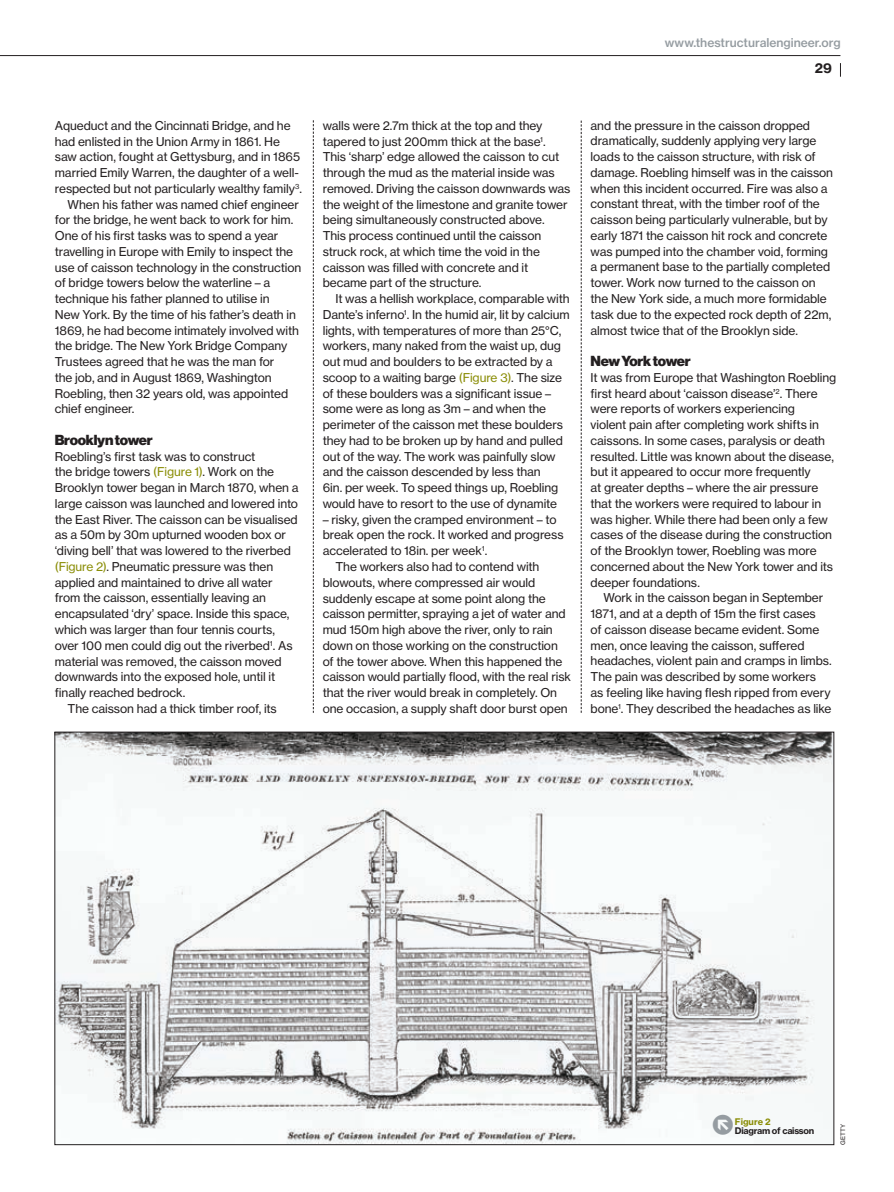
<style>
.page{position:relative;width:894px;height:1192px;background:#fff}
.page>*{position:absolute;margin:0;border:0;box-sizing:border-box;transform-origin:0 0}
.t1{font:italic 27px "Mercury Text G2";color:#959ca1}
.t2{font:14.25px "N Haas Grotesk DS Std 95 Blk";letter-spacing:-.02em;color:#231f20}
.t3{font:13.5px "N Haas Grotesk TX Std 75 Bd";color:#231f20}
.t4{font:12px/15.8px "N Haas Grotesk TX Std 55 Rg";letter-spacing:-.005em;color:#231f20}
.t5{font:12px "N Haas Grotesk TX Std 65 Md";color:#959ca1}
.t6{font:9px "N Haas Grotesk TX Std 75 Bd";letter-spacing:-.03em;color:#231f20}
.t7{font:9px "N Haas Grotesk TX Std 75 Bd";color:#8a8d06}
.t8{font:6px "N Haas Grotesk TX Std 55 Rg";letter-spacing:.02em;color:#231f20}
.s1{color:#8a8d06}
</style>
<div class="page">
<hr style="left:0;top:55px;width:840px;height:1px;background:#231f20">
<img style="left:56px;top:733px;width:775px;height:409px">
<svg style="left:313px;top:120px;width:1px;height:592px"></svg>
<svg style="left:580px;top:121px;width:1px;height:591px"></svg>
<p class="t4" style="left:55px;top:118px;width:237px">Aqueduct and the Cincinnati Bridge, and he</p>
<p class="t4" style="left:55px;top:134px;width:226px">had enlisted in the Union Army in 1861. He</p>
<p class="t4" style="left:55px;top:150px;width:247px">saw action, fought at Gettysburg, and in 1865</p>
<p class="t4" style="left:55px;top:166px;width:245px">married Emily Warren, the daughter of a well-</p>
<p class="t4" style="left:55px;top:181px;width:249px">respected but not particularly wealthy family<sup>3</sup>.</p>
<p class="t4" style="left:68px;top:197px;width:233px">When his father was named chief engineer</p>
<p class="t4" style="left:55px;top:213px;width:240px">for the bridge, he went back to work for him.</p>
<p class="t4" style="left:55px;top:229px;width:225px">One of his first tasks was to spend a year</p>
<p class="t4" style="left:55px;top:244px;width:240px">travelling in Europe with Emily to inspect the</p>
<p class="t4" style="left:55px;top:260px;width:248px">use of caisson technology in the construction</p>
<p class="t4" style="left:55px;top:276px;width:217px">of bridge towers below the waterline – a</p>
<p class="t4" style="left:55px;top:292px;width:216px">technique his father planned to utilise in</p>
<p class="t4" style="left:55px;top:307px;width:242px">New York. By the time of his father’s death in</p>
<p class="t4" style="left:55px;top:323px;width:245px">1869, he had become intimately involved with</p>
<p class="t4" style="left:55px;top:339px;width:234px">the bridge. The New York Bridge Company</p>
<p class="t4" style="left:55px;top:355px;width:221px">Trustees agreed that he was the man for</p>
<p class="t4" style="left:55px;top:370px;width:218px">the job, and in August 1869, Washington</p>
<p class="t4" style="left:55px;top:386px;width:235px">Roebling, then 32 years old, was appointed</p>
<p class="t4" style="left:55px;top:402px;width:81px">chief engineer.</p>
<p class="t2" style="left:55px;top:434px;width:99px">Brooklyn tower</p>
<p class="t4" style="left:55px;top:449px;width:202px">Roebling’s first task was to construct</p>
<p class="t4" style="left:55px;top:465px;width:221px">the bridge towers <span class="s1">(Figure 1)</span>. Work on the</p>
<p class="t4" style="left:55px;top:481px;width:245px">Brooklyn tower began in March 1870, when a</p>
<p class="t4" style="left:55px;top:496px;width:244px">large caisson was launched and lowered into</p>
<p class="t4" style="left:55px;top:512px;width:244px">the East River. The caisson can be visualised</p>
<p class="t4" style="left:55px;top:528px;width:232px">as a 50m by 30m upturned wooden box or</p>
<p class="t4" style="left:55px;top:544px;width:237px">‘diving bell’ that was lowered to the riverbed</p>
<p class="t4" style="left:55px;top:559px;width:220px"><span class="s1">(Figure 2)</span>. Pneumatic pressure was then</p>
<p class="t4" style="left:55px;top:575px;width:219px">applied and maintained to drive all water</p>
<p class="t4" style="left:55px;top:591px;width:212px">from the caisson, essentially leaving an</p>
<p class="t4" style="left:55px;top:607px;width:236px">encapsulated ‘dry’ space. Inside this space,</p>
<p class="t4" style="left:55px;top:622px;width:222px">which was larger than four tennis courts,</p>
<p class="t4" style="left:55px;top:638px;width:239px">over 100 men could dig out the riverbed<sup>1</sup>. As</p>
<p class="t4" style="left:55px;top:654px;width:228px">material was removed, the caisson moved</p>
<p class="t4" style="left:55px;top:670px;width:222px">downwards into the exposed hole, until it</p>
<p class="t4" style="left:55px;top:685px;width:132px">finally reached bedrock.</p>
<p class="t4" style="left:68px;top:701px;width:211px">The caisson had a thick timber roof, its</p>
<p class="t4" style="left:322px;top:118px;width:249px">walls were 2.7m thick at the top and they tapered to just 200mm thick at the base<sup>1</sup>.<br>This ‘sharp’ edge allowed the caisson to cut through the mud as the material inside was removed. Driving the caisson downwards was the weight of the limestone and granite tower being simultaneously constructed above.<br>This process continued until the caisson struck rock, at which time the void in the caisson was filled with concrete and it became part of the structure.</p>
<p class="t4" style="left:322px;top:292px;width:248px;text-indent:13px">It was a hellish workplace, comparable with Dante’s inferno<sup>1</sup>. In the humid air, lit by calcium lights, with temperatures of more than 25°C, workers, many naked from the waist up, dug out mud and boulders to be extracted by a scoop to a waiting barge <span class="s1">(Figure 3)</span>. The size of these boulders was a significant issue – some were as long as 3m – and when the perimeter of the caisson met these boulders they had to be broken up by hand and pulled out of the way. The work was painfully slow and the caisson descended by less than<br>6in. per week. To speed things up, Roebling would have to resort to the use of dynamite</p>
<p class="t4" style="left:322px;top:512px;width:235px">– risky, given the cramped environment – to</p>
<p class="t4" style="left:322px;top:528px;width:242px">break open the rock. It worked and progress</p>
<p class="t4" style="left:322px;top:544px;width:166px">accelerated to 18in. per week<sup>1</sup>.</p>
<p class="t4" style="left:335px;top:559px;width:205px">The workers also had to contend with</p>
<p class="t4" style="left:322px;top:575px;width:214px">blowouts, where compressed air would</p>
<p class="t4" style="left:322px;top:591px;width:224px">suddenly escape at some point along the</p>
<p class="t4" style="left:322px;top:607px;width:244px">caisson permitter, spraying a jet of water and</p>
<p class="t4" style="left:322px;top:622px;width:231px">mud 150m high above the river, only to rain</p>
<p class="t4" style="left:322px;top:638px;width:236px">down on those working on the construction</p>
<p class="t4" style="left:322px;top:654px;width:241px">of the tower above. When this happened the</p>
<p class="t4" style="left:322px;top:670px;width:250px">caisson would partially flood, with the real risk</p>
<p class="t4" style="left:322px;top:685px;width:236px">that the river would break in completely. On</p>
<p class="t4" style="left:322px;top:701px;width:246px">one occasion, a supply shaft door burst open</p>
<p class="t5" style="left:664px;top:38px;width:177px">www.thestructuralengineer.org</p>
<p class="t3" style="left:814px;top:63px;width:19px">29</p>
<p class="t4" style="left:590px;top:118px;width:244px">and the pressure in the caisson dropped dramatically, suddenly applying very large loads to the caisson structure, with risk of damage. Roebling himself was in the caisson when this incident occurred. Fire was also a constant threat, with the timber roof of the caisson being particularly vulnerable, but by early 1871 the caisson hit rock and concrete was pumped into the chamber void, forming a permanent base to the partially completed tower. Work now turned to the caisson on the New York side, a much more formidable task due to the expected rock depth of 22m, almost twice that of the Brooklyn side.</p>
<p class="t2" style="left:590px;top:356px;width:101px">New York tower</p>
<p class="t4" style="left:590px;top:370px;width:247px">It was from Europe that Washington Roebling first heard about ‘caisson disease’<sup>2</sup>. There were reports of workers experiencing<br>violent pain after completing work shifts in caissons. In some cases, paralysis or death resulted. Little was known about the disease, but it appeared to occur more frequently<br>at greater depths – where the air pressure that the workers were required to labour in was higher. While there had been only a few cases of the disease during the construction of the Brooklyn tower, Roebling was more concerned about the New York tower and its deeper foundations.</p>
<p class="t4" style="left:590px;top:591px;width:243px;text-indent:13px">Work in the caisson began in September 1871, and at a depth of 15m the first cases<br>of caisson disease became evident. Some men, once leaving the caisson, suffered headaches, violent pain and cramps in limbs.<br>The pain was described by some workers as feeling like having flesh ripped from every bone<sup>1</sup>. They described the headaches as like</p>
<h1 class="t1" style="left:710px;top:1112px;width:26px">-</h1>
<p class="t7" style="left:734px;top:1118px;width:37px">Figure 2</p>
<p class="t6" style="left:734px;top:1127px;width:81px">Diagram of caisson</p>
<p class="t8" style="left:840px;top:1144px;width:23px;rotate:-90deg">GETTY</p>
</div>
